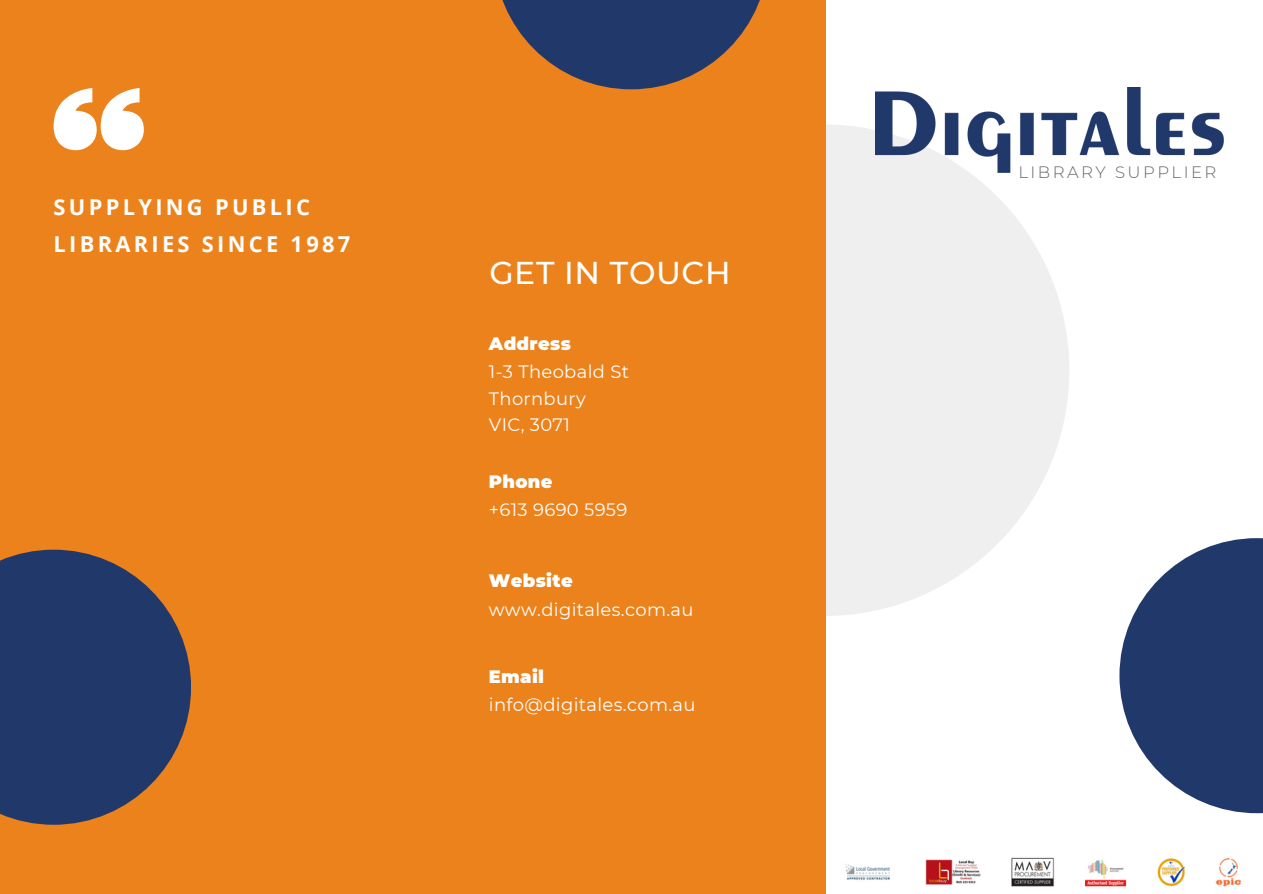
<style>
.page{position:relative;width:1263px;height:894px;background:#fff}
.page>*{position:absolute;margin:0;border:0;box-sizing:border-box;transform-origin:0 0}
.t1{font:500 31.5px "Montserrat";letter-spacing:.02em;color:#fff}
.t2{font:700 21.9px "Open Sans";letter-spacing:.15em;color:#fff}
.t3{font:18px "Montserrat";letter-spacing:.02em;color:#fff}
.t4{font:900 18px "Montserrat";letter-spacing:.02em;color:#fff}
.t5{font:300 16.5px "Montserrat";letter-spacing:.15em;color:#676767}
</style>
<div class="page">
<div style="left:578px;top:124px;width:491px;height:492px;background:#efefef;border-radius:50%"></div>
<div style="left:0;top:0;width:826px;height:893px;background:#eb821b"></div>
<svg style="left:0;top:549px;width:191px;height:275px;fill:#21386a"></svg>
<svg style="left:1119px;top:538px;width:144px;height:275px;fill:#21386a"></svg>
<svg style="left:502px;top:0;width:258px;height:89px;fill:#21386a"></svg>
<img style="left:875px;top:88px;width:349px;height:84px">
<svg style="left:54px;top:88px;width:90px;height:62px"></svg>
<img style="left:845px;top:857px;width:397px;height:30px">
<p class="t2" style="left:54px;top:191px;width:258px">SUPPLYING PUBLIC</p>
<p class="t2" style="left:54px;top:228px;width:298px">LIBRARIES SINCE 1987</p>
<p class="t1" style="left:489px;top:253px;width:243px">GET IN TOUCH</p>
<p class="t4" style="left:489px;top:332px;width:83px">Address</p>
<p class="t3" style="left:489px;top:361px;width:142px">1-3 Theobald St</p>
<p class="t3" style="left:489px;top:387px;width:98px">Thornbury</p>
<p class="t3" style="left:489px;top:413px;width:83px">VIC, 3071</p>
<p class="t4" style="left:489px;top:470px;width:65px">Phone</p>
<p class="t3" style="left:489px;top:498px;width:140px">+613 9690 5959</p>
<p class="t4" style="left:489px;top:569px;width:85px">Website</p>
<p class="t3" style="left:489px;top:598px;width:206px">www.digitales.com.au</p>
<p class="t4" style="left:489px;top:665px;width:57px">Email</p>
<p class="t3" style="left:489px;top:693px;width:208px">info@digitales.com.au</p>
<p class="t5" style="left:1018px;top:161px;width:199px">LIBRARY SUPPLIER</p>
</div>
